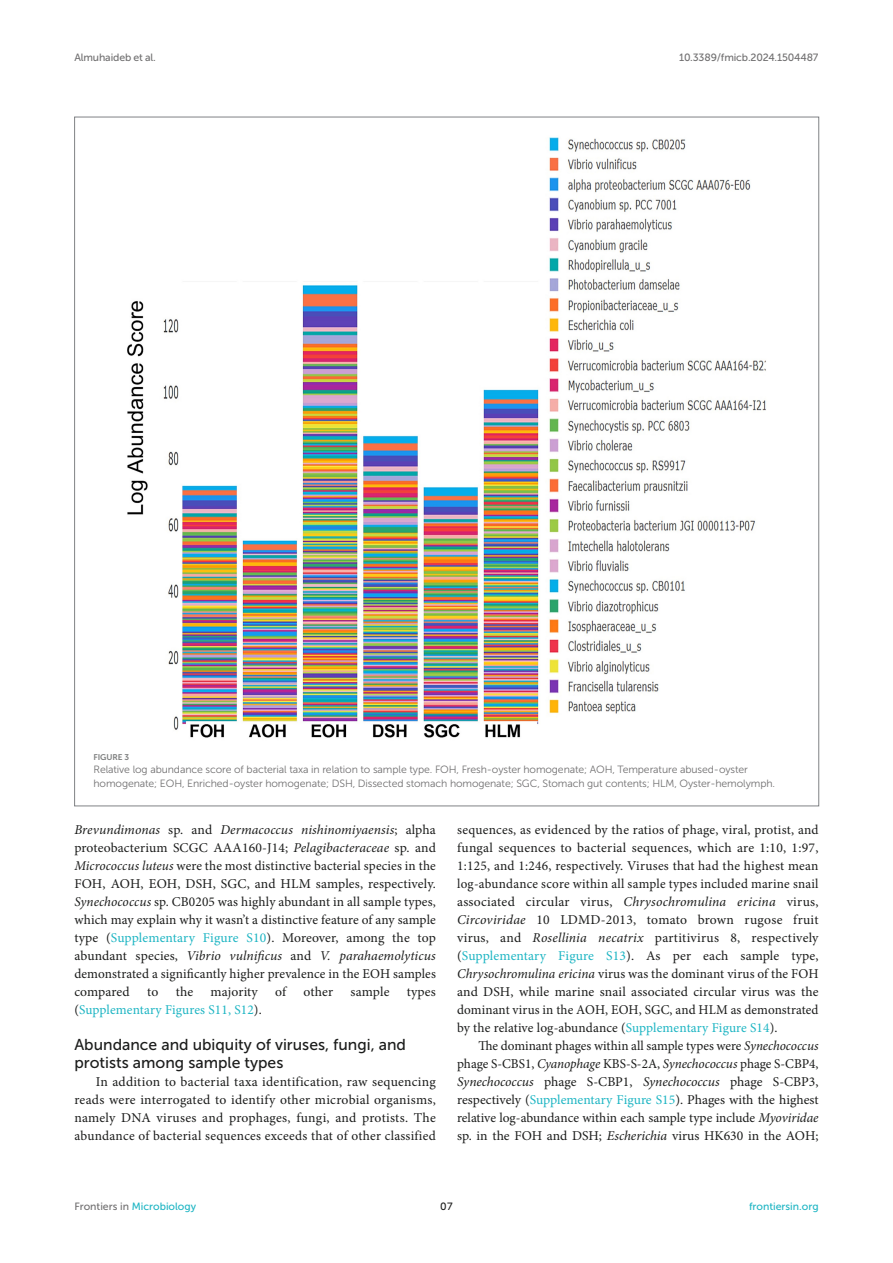
<style>
.page{position:relative;width:893px;height:1263px;background:#fff}
.page>*{position:absolute;margin:0;border:0;box-sizing:border-box;transform-origin:0 0}
.HEAD_3{font:15.75px/18px "Museo Sans 500";color:#1b1c1b}
.TEXT{font:13.5px/18px "Minion Pro";letter-spacing:.01em;color:#1b1c1b;text-align:justify}
.TEXT-2{font:13.5px "Minion Pro";letter-spacing:.01em;color:#1db5c3}
.FIG_LEG{font:10.5px/13.5px "Museo Sans 300";letter-spacing:-.01em;color:#706f70}
.t1{font:10.5px "Museo Sans 500";letter-spacing:-.015em;color:#706f70}
.t2{font:10.5px "Museo Sans 500";color:#1db5c3}
.t3{font:10.5px "Museo Sans 500";color:#1b1c1b}
.FIG_HD{font:8.25px "Museo Sans 700";letter-spacing:-.01em;color:#7e7f7f}
.s1{font-style:italic}
.s2{color:#1db5c3}
.s3{color:#1b1c1b}
.s4{color:#706f70}
</style>
<div class="page">
<img style="left:127px;top:137px;width:639px;height:601px">
<p class="t1" style="left:74px;top:51px;width:83px">Almuhaideb et al.</p>
<p class="t1" style="left:679px;top:51px;width:141px">10.3389/fmicb.2024.1504487</p>
<p class="FIG_HD" style="left:94px;top:752px;width:37px">FIGURE 3</p>
<p class="FIG_LEG" style="left:94px;top:763px;width:683px">Relative log abundance score of bacterial taxa in relation to sample type. FOH, Fresh-oyster homogenate; AOH, Temperature abused-oyster homogenate; EOH, Enriched-oyster homogenate; DSH, Dissected stomach homogenate; SGC, Stomach gut contents; HLM, Oyster-hemolymph.</p>
<p class="TEXT" style="left:74px;top:821px;width:363px"><span class="s1">Brevundimonas</span> sp. and <span class="s1">Dermacoccus nishinomiyaensis</span>; alpha proteobacterium SCGC AAA160-J14; <span class="s1">Pelagibacteraceae</span> sp. and <span class="s1">Micrococcus luteus</span> were the most distinctive bacterial species in the FOH, AOH, EOH, DSH, SGC, and HLM samples, respectively.<br><span class="s1">Synechococcus</span> sp. CB0205 was highly abundant in all sample types, which may explain why it wasn’t a distinctive feature of any sample type (<span class="s2">Supplementary Figure S10</span>). Moreover, among the top abundant species, <span class="s1">Vibrio vulnificus</span> and <span class="s1">V. parahaemolyticus </span>demonstrated a significantly higher prevalence in the EOH samples compared</p>
<p class="TEXT" style="left:147px;top:983px;width:13px">to</p>
<p class="TEXT" style="left:176px;top:983px;width:19px">the</p>
<p class="TEXT" style="left:211px;top:983px;width:49px">majority</p>
<p class="TEXT" style="left:275px;top:983px;width:12px">of</p>
<p class="TEXT" style="left:304px;top:983px;width:31px">other</p>
<p class="TEXT" style="left:351px;top:983px;width:40px">sample</p>
<p class="TEXT" style="left:407px;top:983px;width:31px">types</p>
<p class="TEXT-2" style="left:74px;top:1001px;width:189px"><span class="s3">(</span>Supplementary Figures S11, S12<span class="s3">).</span></p>
<p class="HEAD_3" style="left:74px;top:1036px;width:333px">Abundance and ubiquity of viruses, fungi, and protists among sample types</p>
<p class="TEXT" style="left:74px;top:1073px;width:363px;text-indent:21px">In addition to bacterial taxa identification, raw sequencing reads were interrogated to identify other microbial organisms, namely DNA viruses and prophages, fungi, and protists. The abundance of bacterial sequences exceeds that of other classified</p>
<p class="TEXT" style="left:457px;top:821px;width:363px">sequences, as evidenced by the ratios of phage, viral, protist, and fungal sequences to bacterial sequences, which are 1:10, 1:97, 1:125, and 1:246, respectively. Viruses that had the highest mean log-abundance score within all sample types included marine snail associated circular virus, <span class="s1">Chrysochromulina ericina</span> virus, <span class="s1">Circoviridae</span> 10 LDMD-2013, tomato brown rugose fruit virus, and <span class="s1">Rosellinia necatrix</span> partitivirus 8, respectively (<span class="s2">Supplementary Figure S13</span>). As per each sample type, <span class="s1">Chrysochromulina ericina</span> virus was the dominant virus of the FOH and DSH, while marine snail associated circular virus was the dominant virus in the AOH, EOH, SGC, and HLM as demonstrated by the relative log-abundance (<span class="s2">Supplementary Figure S14</span>).</p>
<p class="TEXT" style="left:457px;top:1037px;width:363px;text-indent:21px">The dominant phages within all sample types were <span class="s1">Synechococcus </span>phage S-CBS1, <span class="s1">Cyanophage</span> KBS-S-2A, <span class="s1">Synechococcus</span> phage S-CBP4, <span class="s1">Synechococcus</span> phage S-CBP1, <span class="s1">Synechococcus</span> phage S-CBP3, respectively (<span class="s2">Supplementary Figure S15</span>). Phages with the highest relative log-abundance within each sample type include <span class="s1">Myoviridae </span>sp. in the FOH and DSH; <span class="s1">Escherichia</span> virus HK630 in the AOH;</p>
<p class="t2" style="left:74px;top:1200px;width:123px"><span class="s4">Frontiers in</span> Microbiology</p>
<p class="t3" style="left:440px;top:1200px;width:14px">07</p>
<p class="t2" style="left:749px;top:1200px;width:71px">frontiersin.org</p>
</div>
